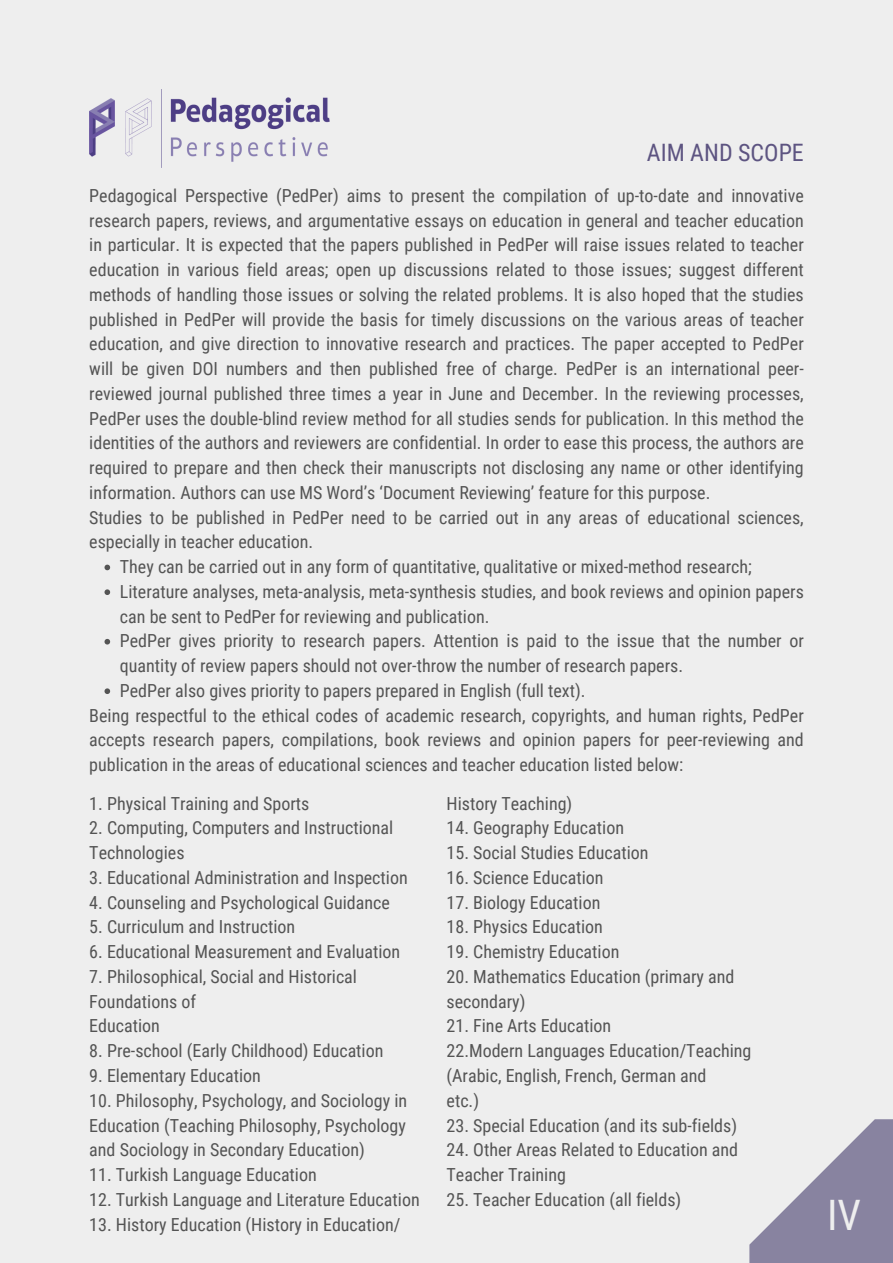
<style>
.page{position:relative;width:893px;height:1263px;background:#eee}
.page>*{position:absolute;margin:0;border:0;box-sizing:border-box;transform-origin:0 0}
.t1{font:42px "Roboto Condensed";color:#eee}
.t2{font:24px "Roboto Condensed";color:#5d5481}
.t3{font:18px/24.8px "Roboto Condensed";color:#545454}
</style>
<div class="page">
<svg style="left:749px;top:1119px;width:144px;height:144px"></svg>
<svg style="left:104px;top:565px;width:6px;height:5px"></svg>
<svg style="left:104px;top:589px;width:6px;height:6px"></svg>
<svg style="left:104px;top:639px;width:6px;height:5px"></svg>
<svg style="left:104px;top:688px;width:6px;height:6px"></svg>
<img style="left:89px;top:89px;width:241px;height:78px">
<p class="t2" style="left:647px;top:139px;width:158px">AIM AND SCOPE</p>
<h2 class="t3" style="left:89px;top:183px;width:716px;text-align:justify">Pedagogical Perspective (PedPer) aims to present the compilation of up-to-date and innovative research papers, reviews, and argumentative essays on education in general and teacher education in particular. It is expected that the papers published in PedPer will raise issues related to teacher education in various field areas; open up discussions related to those issues; suggest different methods of handling those issues or solving the related problems. It is also hoped that the studies published in PedPer will provide the basis for timely discussions on the various areas of teacher education, and give direction to innovative research and practices. The paper accepted to PedPer will be given DOI numbers and then published free of charge. PedPer is an international peer&shy;reviewed journal published three times a year in June and December. In the reviewing processes, PedPer uses the double-blind review method for all studies sends for publication. In this method the identities of the authors and reviewers are confidential. In order to ease this process, the authors are required to prepare and then check their manuscripts not disclosing any name or other identifying information. Authors can use MS Word’s ‘Document Reviewing’ feature for this purpose.</h2>
<p class="t3" style="left:89px;top:505px;width:716px">Studies to be published in PedPer need to be carried out in any areas of educational sciences, especially in teacher education.</p>
<p class="t3" style="left:120px;top:554px;width:633px">They can be carried out in any form of quantitative, qualitative or mixed-method research;</p>
<p class="t3" style="left:120px;top:579px;width:685px">Literature analyses, meta-analysis, meta-synthesis studies, and book reviews and opinion papers can be sent to PedPer for reviewing and publication.</p>
<p class="t3" style="left:120px;top:629px;width:685px">PedPer gives priority to research papers. Attention is paid to the issue that the number or quantity of review papers should not over-throw the number of research papers.</p>
<p class="t3" style="left:120px;top:678px;width:467px">PedPer also gives priority to papers prepared in English (full text).</p>
<p class="t3" style="left:89px;top:703px;width:716px;text-align:justify">Being respectful to the ethical codes of academic research, copyrights, and human rights, PedPer accepts research papers, compilations, book reviews and opinion papers for peer-reviewing and publication in the areas of educational sciences and teacher education listed below:</p>
<p class="t3" style="left:89px;top:791px;width:221px">1. Physical Training and Sports</p>
<p class="t3" style="left:89px;top:816px;width:305px">2. Computing, Computers and Instructional</p>
<p class="t3" style="left:89px;top:841px;width:97px">Technologies</p>
<p class="t3" style="left:89px;top:865px;width:320px">3. Educational Administration and Inspection</p>
<p class="t3" style="left:89px;top:890px;width:302px">4. Counseling and Psychological Guidance</p>
<p class="t3" style="left:89px;top:915px;width:207px">5. Curriculum and Instruction</p>
<p class="t3" style="left:89px;top:940px;width:312px">6. Educational Measurement and Evaluation</p>
<p class="t3" style="left:89px;top:964px;width:269px">7. Philosophical, Social and Historical<br>Foundations of</p>
<p class="t3" style="left:89px;top:1014px;width:72px">Education</p>
<p class="t3" style="left:89px;top:1039px;width:296px">8. Pre-school (Early Childhood) Education</p>
<p class="t3" style="left:89px;top:1063px;width:173px">9. Elementary Education</p>
<p class="t3" style="left:89px;top:1088px;width:319px">10. Philosophy, Psychology, and Sociology in</p>
<p class="t3" style="left:89px;top:1113px;width:318px">Education (Teaching Philosophy, Psychology</p>
<p class="t3" style="left:89px;top:1138px;width:277px">and Sociology in Secondary Education)</p>
<p class="t3" style="left:89px;top:1162px;width:229px">11. Turkish Language Education</p>
<p class="t3" style="left:89px;top:1187px;width:332px">12. Turkish Language and Literature Education</p>
<p class="t3" style="left:89px;top:1212px;width:312px">13. History Education (History in Education/</p>
<p class="t3" style="left:446px;top:791px;width:127px">History Teaching)</p>
<p class="t3" style="left:446px;top:816px;width:179px">14. Geography Education</p>
<p class="t3" style="left:446px;top:841px;width:203px">15. Social Studies Education</p>
<p class="t3" style="left:446px;top:865px;width:158px">16. Science Education</p>
<p class="t3" style="left:446px;top:890px;width:155px">17. Biology Education</p>
<p class="t3" style="left:446px;top:915px;width:158px">18. Physics Education</p>
<p class="t3" style="left:446px;top:940px;width:174px">19. Chemistry Education</p>
<p class="t3" style="left:446px;top:964px;width:289px">20. Mathematics Education (primary and</p>
<p class="t3" style="left:446px;top:989px;width:80px">secondary)</p>
<p class="t3" style="left:446px;top:1014px;width:166px">21. Fine Arts Education</p>
<p class="t3" style="left:446px;top:1039px;width:306px">22.Modern Languages Education/Teaching</p>
<p class="t3" style="left:446px;top:1063px;width:261px">(Arabic, English, French, German and</p>
<p class="t3" style="left:446px;top:1088px;width:34px">etc.)</p>
<p class="t3" style="left:446px;top:1113px;width:292px">23. Special Education (and its sub-fields)</p>
<p class="t3" style="left:446px;top:1138px;width:293px">24. Other Areas Related to Education and</p>
<p class="t3" style="left:446px;top:1162px;width:121px">Teacher Training</p>
<p class="t3" style="left:446px;top:1187px;width:236px">25. Teacher Education (all fields)</p>
<p class="t1" style="left:827px;top:1191px;width:36px">IV</p>
</div>
